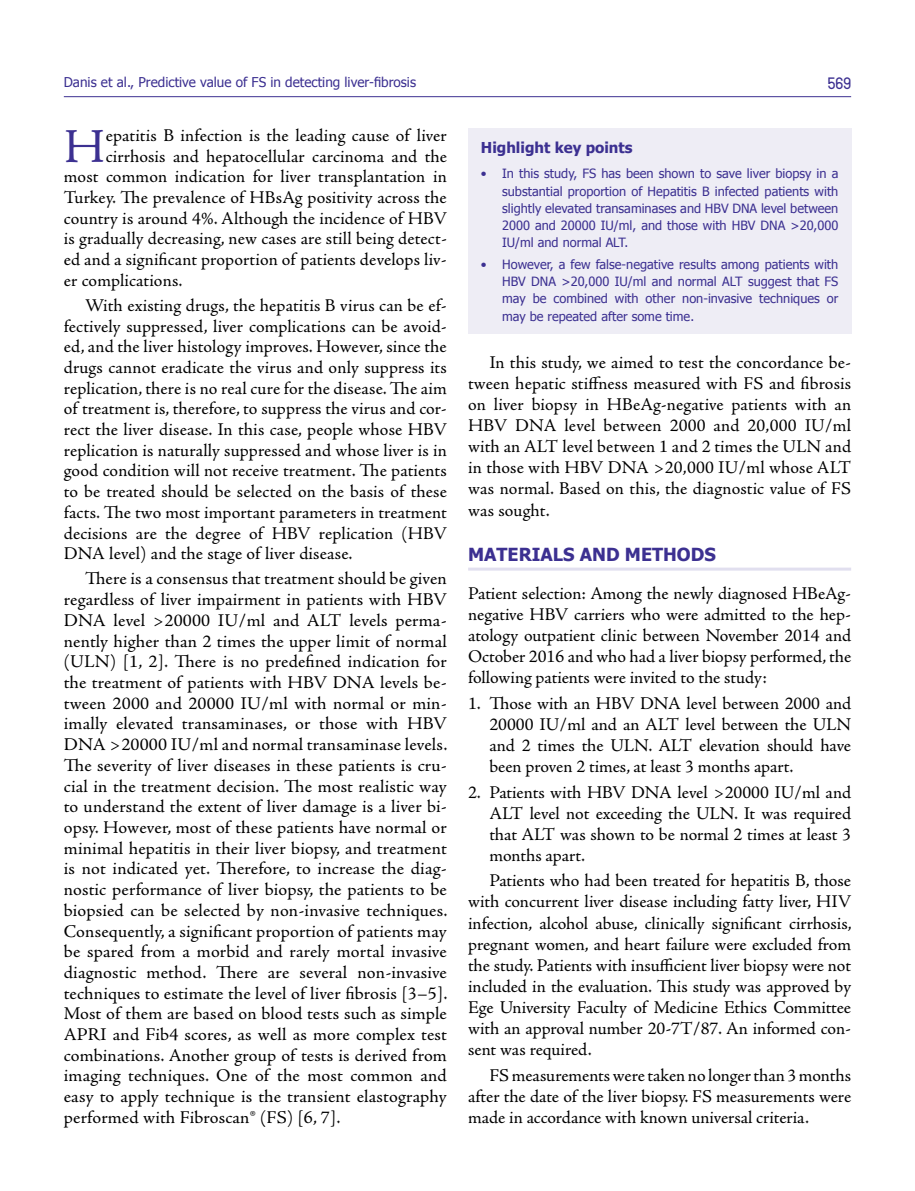
<style>
.page{position:relative;width:915px;height:1191px;background:#fff}
.page>*{position:absolute;margin:0;border:0;box-sizing:border-box;transform-origin:0 0}
.t1{font:48.9px "Adobe Jenson Pro";color:#3c3091}
.t2{font:18px/20.7px "Adobe Jenson Pro";letter-spacing:.005em;color:#000;text-align:justify}
.t3{font:700 18px "Tahoma";color:#3c3091}
.t4{font:500 16.5px "Circula";color:#3c3091}
.t5{font:700 15px "Tahoma";color:#3c3091}
.t6{font:13.5px "Tahoma";color:#3c3091}
.t7{font:12.75px/17.2px "Tahoma";color:#3c3091;text-align:justify}
</style>
<div class="page">
<hr style="left:64px;top:96px;width:786px;height:1px;background:#3c3091">
<hr style="left:468px;top:567px;width:382px;height:3px;background:#e1dfef">
<div style="left:468px;top:128px;width:382px;height:205px;background:#eeedf5"></div>
<p class="t6" style="left:64px;top:73px;width:353px">Danis et al., Predictive value of FS in detecting liver-fibrosis</p>
<p class="t4" style="left:827px;top:73px;width:25px">569</p>
<h1 class="t1" style="left:64px;top:119px;width:43px">H</h1>
<p class="t2" style="left:106px;top:126px;width:342px">epatitis B infection is the leading cause of liver</p>
<p class="t5" style="left:480px;top:137px;width:153px">Highlight key points</p>
<p class="t7" style="left:502px;top:165px;width:337px;text-indent:-21px">• In this study, FS has been shown to save liver biopsy in a substantial proportion of Hepatitis B infected patients with slightly elevated transaminases and HBV DNA level between 2000 and 20000 IU/ml, and those with HBV DNA &gt;20,000<br>IU/ml and normal ALT.</p>
<p class="t7" style="left:502px;top:255px;width:337px;text-indent:-21px">• However, a few false-negative results among patients with HBV DNA &gt;20,000 IU/ml and normal ALT suggest that FS may be combined with other non-invasive techniques or may be repeated after some time.</p>
<p class="t2" style="left:106px;top:146px;width:342px">cirrhosis and hepatocellular carcinoma and the</p>
<p class="t2" style="left:64px;top:167px;width:384px">most common indication for liver transplantation in</p>
<p class="t2" style="left:64px;top:187px;width:384px">Turkey. The prevalence of HBsAg positivity across the</p>
<p class="t2" style="left:64px;top:208px;width:384px">country is around 4%. Although the incidence of HBV</p>
<p class="t2" style="left:64px;top:229px;width:384px">is gradually decreasing, new cases are still being detect-</p>
<p class="t2" style="left:64px;top:249px;width:384px">ed and a significant proportion of patients develops liv-</p>
<p class="t2" style="left:64px;top:270px;width:120px">er complications.</p>
<p class="t2" style="left:64px;top:295px;width:384px;text-indent:21px">With existing drugs, the hepatitis B virus can be ef&shy;fectively suppressed, liver complications can be avoid&shy;ed, and the liver histology improves. However, since the drugs cannot eradicate the virus and only suppress its replication, there is no real cure for the disease. The aim of treatment is, therefore, to suppress the virus and cor&shy;rect the liver disease. In this case, people whose HBV replication is naturally suppressed and whose liver is in good condition will not receive treatment. The patients to be treated should be selected on the basis of these facts. The two most important parameters in treatment decisions are the degree of HBV replication (HBV DNA level) and the stage of liver disease.</p>
<p class="t2" style="left:64px;top:569px;width:385px;text-indent:21px">There is a consensus that treatment should be given regardless of liver impairment in patients with HBV DNA level &gt;20000 IU/ml and ALT levels perma&shy;nently higher than 2 times the upper limit of normal (ULN) [1, 2]. There is no predefined indication for the treatment of patients with HBV DNA levels be&shy;tween 2000 and 20000 IU/ml with normal or min&shy;imally elevated transaminases, or those with HBV DNA &gt;20000 IU/ml and normal transaminase levels.<br>The severity of liver diseases in these patients is cru&shy;cial in the treatment decision. The most realistic way to understand the extent of liver damage is a liver bi&shy;opsy. However, most of these patients have normal or minimal hepatitis in their liver biopsy, and treatment is not indicated yet. Therefore, to increase the diag&shy;nostic performance of liver biopsy, the patients to be biopsied can be selected by non-invasive techniques.<br>Consequently, a significant proportion of patients may be spared from a morbid and rarely mortal invasive diagnostic method. There are several non-invasive techniques to estimate the level of liver fibrosis [3–5].<br>Most of them are based on blood tests such as simple APRI and Fib4 scores, as well as more complex test combinations. Another group of tests is derived from imaging techniques. One of the most common and easy to apply technique is the transient elastography performed with Fibroscan® (FS) [6, 7].</p>
<p class="t2" style="left:468px;top:352px;width:384px;line-height:21.1px;text-indent:21px">In this study, we aimed to test the concordance be&shy;tween hepatic stiffness measured with FS and fibrosis on liver biopsy in HBeAg-negative patients with an HBV DNA level between 2000 and 20,000 IU/ml with an ALT level between 1 and 2 times the ULN and in those with HBV DNA &gt;20,000 IU/ml whose ALT was normal. Based on this, the diagnostic value of FS was sought.</p>
<p class="t3" style="left:468px;top:541px;width:249px">MATERIALS AND METHODS</p>
<p class="t2" style="left:468px;top:583px;width:384px;line-height:21.1px">Patient selection: Among the newly diagnosed HBeAg&shy;negative HBV carriers who were admitted to the hep&shy;atology outpatient clinic between November 2014 and October 2016 and who had a liver biopsy performed, the following patients were invited to the study:</p>
<p class="t2" style="left:489px;top:693px;width:363px;line-height:21.1px;text-indent:-21px">1. Those with an HBV DNA level between 2000 and 20000 IU/ml and an ALT level between the ULN and 2 times the ULN. ALT elevation should have been proven 2 times, at least 3 months apart.</p>
<p class="t2" style="left:489px;top:781px;width:363px;line-height:21.1px;text-indent:-21px">2. Patients with HBV DNA level &gt;20000 IU/ml and ALT level not exceeding the ULN. It was required that ALT was shown to be normal 2 times at least 3 months apart.</p>
<p class="t2" style="left:468px;top:870px;width:385px;line-height:21.1px;text-indent:21px">Patients who had been treated for hepatitis B, those with concurrent liver disease including fatty liver, HIV infection, alcohol abuse, clinically significant cirrhosis, pregnant women, and heart failure were excluded from the study. Patients with insufficient liver biopsy were not included in the evaluation. This study was approved by Ege University Faculty of Medicine Ethics Committee with an approval number 20-7T/87. An informed con&shy;sent was required.</p>
<p class="t2" style="left:468px;top:1064px;width:384px;line-height:21.1px;text-indent:21px">FS measurements were taken no longer than 3 months after the date of the liver biopsy. FS measurements were made in accordance with known universal criteria.</p>
</div>
